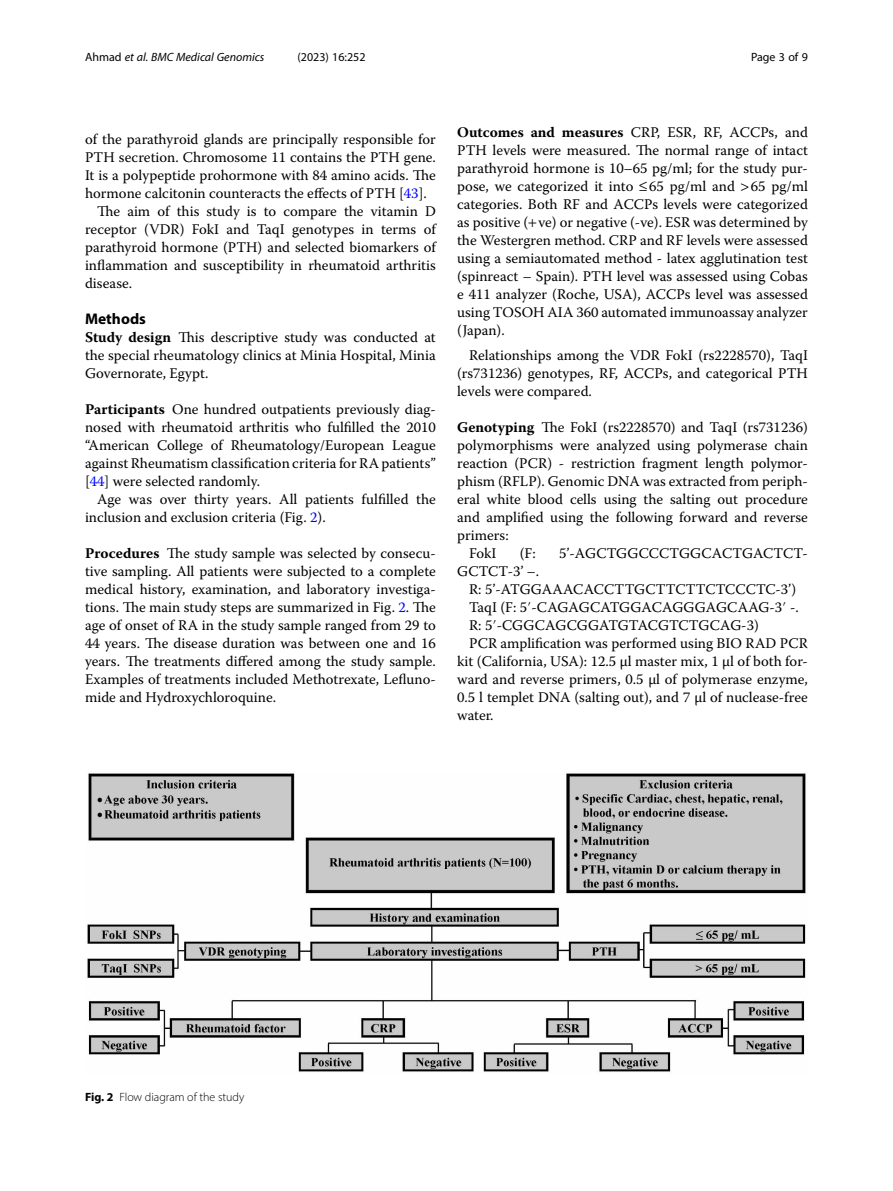
<style>
.page{position:relative;width:893px;height:1191px;background:#fff}
.page>*{position:absolute;margin:0;border:0;box-sizing:border-box;transform-origin:0 0}
.Head_1{font:700 15.45px "Myriad Pro";color:#000}
.Formalpara_RuninHead{font:14.7px/18px "Warnock Pro";color:#000;text-align:justify}
.Body_Text_Indent{font:14.7px/18px "Warnock Pro";color:#000;text-align:justify}
.Body_Text_Indent-2{font:14.7px "Warnock Pro";letter-spacing:.02em;color:#000}
.t1{font:italic 12px "Myriad Pro";color:#000}
.Figure_Caption{font:300 12px "Myriad Pro";color:#000}
.t2{font:12px "Myriad Pro";color:#000}
.s1{font-style:normal}
.s2{color:#00f}
.s3{font-weight:700}
.s4{font-family:"STIX"}
</style>
<div class="page">
<img style="left:87px;top:773px;width:719px;height:299px">
<p class="t1" style="left:85px;top:50px;width:181px"><span class="s1">Ahmad</span> et al. BMC Medical Genomics</p>
<p class="t2" style="left:298px;top:50px;width:70px">(2023) 16:252</p>
<p class="t2" style="left:751px;top:50px;width:58px">Page 3 of 9</p>
<p class="Body_Text_Indent" style="left:85px;top:130px;width:352px">of the parathyroid glands are principally responsible for PTH secretion. Chromosome 11 contains the PTH gene.<br>It is a polypeptide prohormone with 84 amino acids. The hormone calcitonin counteracts the effects of PTH [<span class="s2">43</span>].</p>
<p class="Body_Text_Indent" style="left:85px;top:202px;width:352px;text-indent:12px">The aim of this study is to compare the vitamin D receptor (VDR) FokI and TaqI genotypes in terms of parathyroid hormone (PTH) and selected biomarkers of inflammation and susceptibility in rheumatoid arthritis disease.</p>
<p class="Head_1" style="left:85px;top:309px;width:62px">Methods</p>
<p class="Formalpara_RuninHead" style="left:85px;top:328px;width:352px"><span class="s3">Study design</span> This descriptive study was conducted at the special rheumatology clinics at Minia Hospital, Minia Governorate, Egypt.</p>
<p class="Formalpara_RuninHead" style="left:85px;top:400px;width:352px"><span class="s3">Participants</span> One hundred outpatients previously diag&shy;nosed with rheumatoid arthritis who fulfilled the 2010 “American College of Rheumatology/European League against Rheumatism classification criteria for RA patients” [<span class="s2">44</span>] were selected randomly.</p>
<p class="Body_Text_Indent" style="left:85px;top:490px;width:352px;text-indent:12px">Age was over thirty years. All patients fulfilled the inclusion and exclusion criteria (Fig. <span class="s2">2</span>).</p>
<p class="Formalpara_RuninHead" style="left:85px;top:544px;width:352px"><span class="s3">Procedures</span> The study sample was selected by consecu&shy;tive sampling. All patients were subjected to a complete medical history, examination, and laboratory investiga&shy;tions. The main study steps are summarized in Fig. <span class="s2">2</span>. The age of onset of RA in the study sample ranged from 29 to 44 years. The disease duration was between one and 16 years. The treatments differed among the study sample.<br>Examples of treatments included Methotrexate, Lefluno&shy;mide and Hydroxychloroquine.</p>
<p class="Formalpara_RuninHead" style="left:457px;top:123px;width:352px"><span class="s3">Outcomes and measures</span> CRP, ESR, RF, ACCPs, and PTH levels were measured. The normal range of intact parathyroid hormone is 10–65 pg/ml; for the study pur&shy;pose, we categorized it into ≤65 pg/ml and 65 pg/ml categories. Both RF and ACCPs levels were categorized as positive ( ve) or negative (-ve). ESR was determined by the Westergren method. CRP and RF levels were assessed using a semiautomated method - latex agglutination test (spinreact – Spain). PTH level was assessed using Cobas e 411 analyzer (Roche, USA), ACCPs level was assessed using TOSOH AIA 360 automated immunoassay analyzer (Japan).</p>
<p class="Body_Text_Indent" style="left:457px;top:346px;width:352px;text-indent:12px">Relationships among the VDR FokI (rs2228570), TaqI (rs731236) genotypes, RF, ACCPs, and categorical PTH levels were compared.</p>
<p class="Formalpara_RuninHead" style="left:457px;top:418px;width:352px"><span class="s3">Genotyping</span> The FokI (rs2228570) and TaqI (rs731236) polymorphisms were analyzed using polymerase chain reaction (PCR) - restriction fragment length polymor&shy;phism (RFLP). Genomic DNA was extracted from periph&shy;eral white blood cells using the salting out procedure and amplified using the following forward and reverse primers:</p>
<p class="Body_Text_Indent" style="left:469px;top:544px;width:29px">FokI</p>
<p class="Body_Text_Indent" style="left:520px;top:544px;width:17px">(F:</p>
<p class="Body_Text_Indent-2" style="left:559px;top:544px;width:250px">5’-AGCTGGCCCTGGCACTGACTCT-</p>
<p class="Body_Text_Indent" style="left:457px;top:562px;width:84px">GCTCT-3’ –.</p>
<p class="Body_Text_Indent" style="left:469px;top:580px;width:328px">R: 5’-ATGGAAACACCTTGCTTCTTCTCCCTC-3’)</p>
<p class="Body_Text_Indent" style="left:469px;top:598px;width:331px">TaqI (F: 5<span class="s4">′</span>-CAGAGCATGGACAGGGAGCAAG-3<span class="s4">′</span> -.</p>
<p class="Body_Text_Indent" style="left:469px;top:616px;width:291px">R: 5<span class="s4">′</span>-CGGCAGCGGATGTACGTCTGCAG-3)</p>
<p class="Body_Text_Indent" style="left:457px;top:634px;width:352px;text-indent:12px">PCR amplification was performed using BIO RAD PCR kit (California, USA): 12.5 µl master mix, 1 µl of both for&shy;ward and reverse primers, 0.5 µl of polymerase enzyme, 0.5 l templet DNA (salting out), and 7 µl of nuclease-free water.</p>
<p class="Figure_Caption" style="left:85px;top:1089px;width:161px"><span class="s3">Fig. 2</span> Flow diagram of the study</p>
</div>
